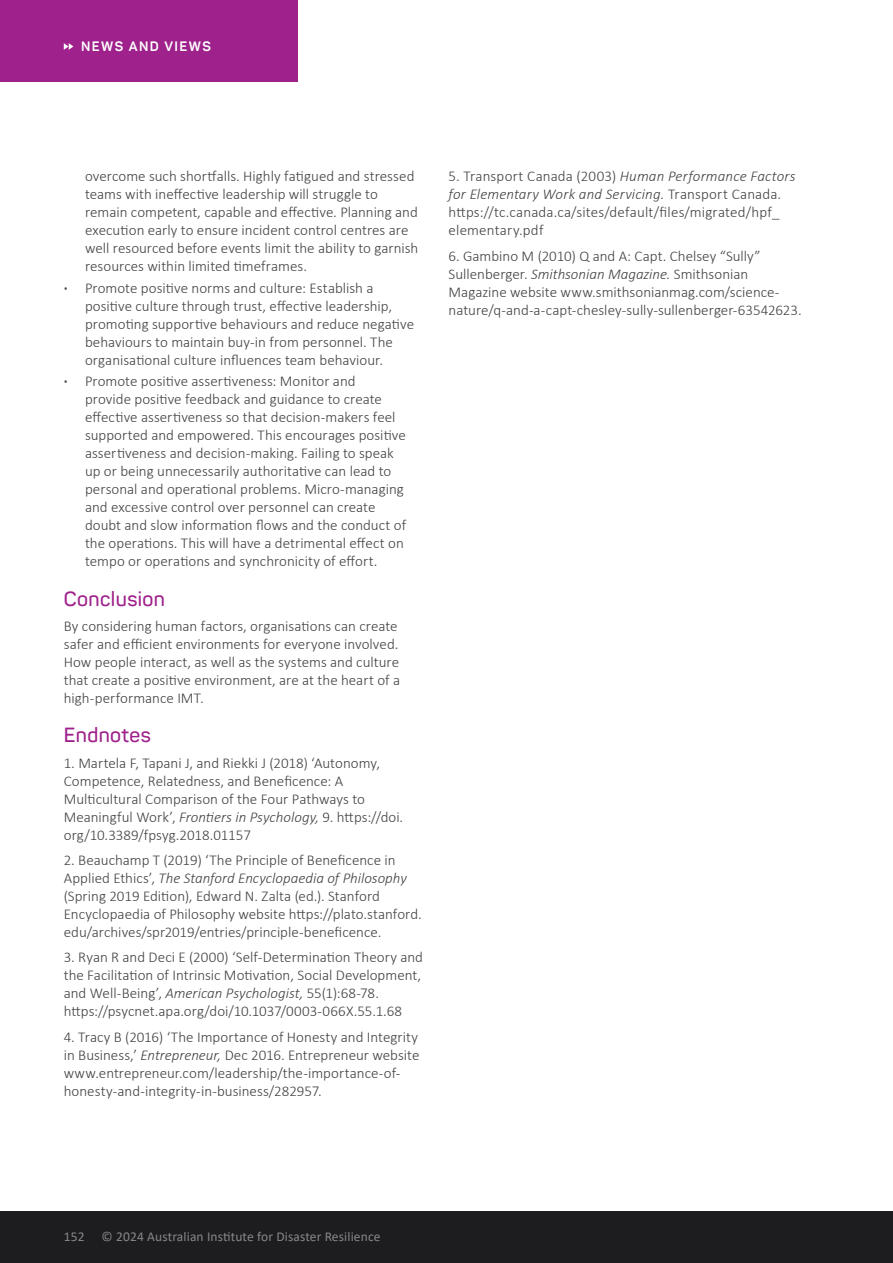
<style>
.page{position:relative;width:893px;height:1263px;background:#fff}
.page>*{position:absolute;margin:0;border:0;box-sizing:border-box;transform-origin:0 0}
.t1{font:600 20.25px "Panton";letter-spacing:.02em;color:#9f218b}
.t2{font:300 15px/18px "Calibri";color:#414042}
.t3{font:13.5px "Calibri";letter-spacing:.01em;color:#868788}
.t4{font:700 13.5px "Panton";letter-spacing:.11em;color:#fff}
.s1{font-weight:700}
.s2{font-style:italic}
</style>
<div class="page">
<div style="left:0;top:1212px;width:893px;height:51px;background:#1d1d1f"></div>
<div style="left:0;top:0;width:298px;height:81px;background:#9f218b"></div>
<svg style="left:64px;top:43px;width:9px;height:7px"></svg>
<p class="t4" style="left:81px;top:38px;width:131px">NEWS AND VIEWS</p>
<p class="t2" style="left:85px;top:167px;width:335px">overcome such shortfalls. Highly fatigued and stressed teams with ineffective leadership will struggle to remain competent, capable and effective. Planning and execution early to ensure incident control centres are well resourced before events limit the ability to garnish resources within limited timeframes.</p>
<p class="t2" style="left:85px;top:278px;width:331px;text-indent:-21px"><span class="s1">·</span> Promote positive norms and culture: Establish a positive culture through trust, effective leadership, promoting supportive behaviours and reduce negative behaviours to maintain buy-in from personnel. The organisational culture influences team behaviour.</p>
<p class="t2" style="left:85px;top:372px;width:323px;text-indent:-21px"><span class="s1">·</span> Promote positive assertiveness: Monitor and<br>provide positive feedback and guidance to create effective assertiveness so that decision-makers feel supported and empowered. This encourages positive assertiveness and decision-making. Failing to speak up or being unnecessarily authoritative can lead to personal and operational problems. Micro-managing and excessive control over personnel can create doubt and slow information flows and the conduct of the operations. This will have a detrimental effect on tempo or operations and synchronicity of effort.</p>
<h1 class="t1" style="left:64px;top:586px;width:103px">Conclusion</h1>
<p class="t2" style="left:64px;top:617px;width:338px">By considering human factors, organisations can create safer and efficient environments for everyone involved.<br>How people interact, as well as the systems and culture that create a positive environment, are at the heart of a high-performance IMT.</p>
<h1 class="t1" style="left:64px;top:722px;width:89px">Endnotes</h1>
<p class="t2" style="left:64px;top:753px;width:341px">1. Martela F, Tapani J, and Riekki J (2018) ‘Autonomy, Competence, Relatedness, and Beneficence: A Multicultural Comparison of the Four Pathways to Meaningful Work’, <span class="s2">Frontiers in Psychology,</span> 9. https://doi. org/10.3389/fpsyg.2018.01157</p>
<p class="t2" style="left:64px;top:851px;width:360px">2. Beauchamp T (2019) ‘The Principle of Beneficence in Applied Ethics’, <span class="s2">The Stanford Encyclopaedia of Philosophy </span>(Spring 2019 Edition), Edward N. Zalta (ed.). Stanford Encyclopaedia of Philosophy website https://plato.stanford. edu/archives/spr2019/entries/principle-beneficence.</p>
<p class="t2" style="left:64px;top:948px;width:361px">3. Ryan R and Deci E (2000) ‘Self-Determination Theory and the Facilitation of Intrinsic Motivation, Social Development, and Well-Being’, <span class="s2">American Psychologist,</span> 55(1):68-78. https://psycnet.apa.org/doi/10.1037/0003-066X.55.1.68</p>
<p class="t2" style="left:64px;top:1028px;width:357px">4. Tracy B (2016) ‘The Importance of Honesty and Integrity in Business,’ <span class="s2">Entrepreneur,</span> Dec 2016. Entrepreneur website www.entrepreneur.com/leadership/the-importance-of&shy;honesty-and-integrity-in-business/282957.</p>
<p class="t2" style="left:449px;top:167px;width:349px">5. Transport Canada (2003) <span class="s2">Human Performance Factors for Elementary Work and Servicing.</span> Transport Canada. https://tc.canada.ca/sites/default/files/migrated/hpf_ elementary.pdf</p>
<p class="t2" style="left:449px;top:247px;width:355px">6. Gambino M (2010) Q and A: Capt. Chelsey “Sully” Sullenberger. <span class="s2">Smithsonian Magazine.</span> Smithsonian Magazine website www.smithsonianmag.com/science&shy;nature/q-and-a-capt-chesley-sully-sullenberger-63542623.</p>
<p class="t3" style="left:64px;top:1227px;width:22px">152</p>
<p class="t3" style="left:102px;top:1227px;width:280px">© 2024 Australian Institute for Disaster Resilience</p>
</div>
